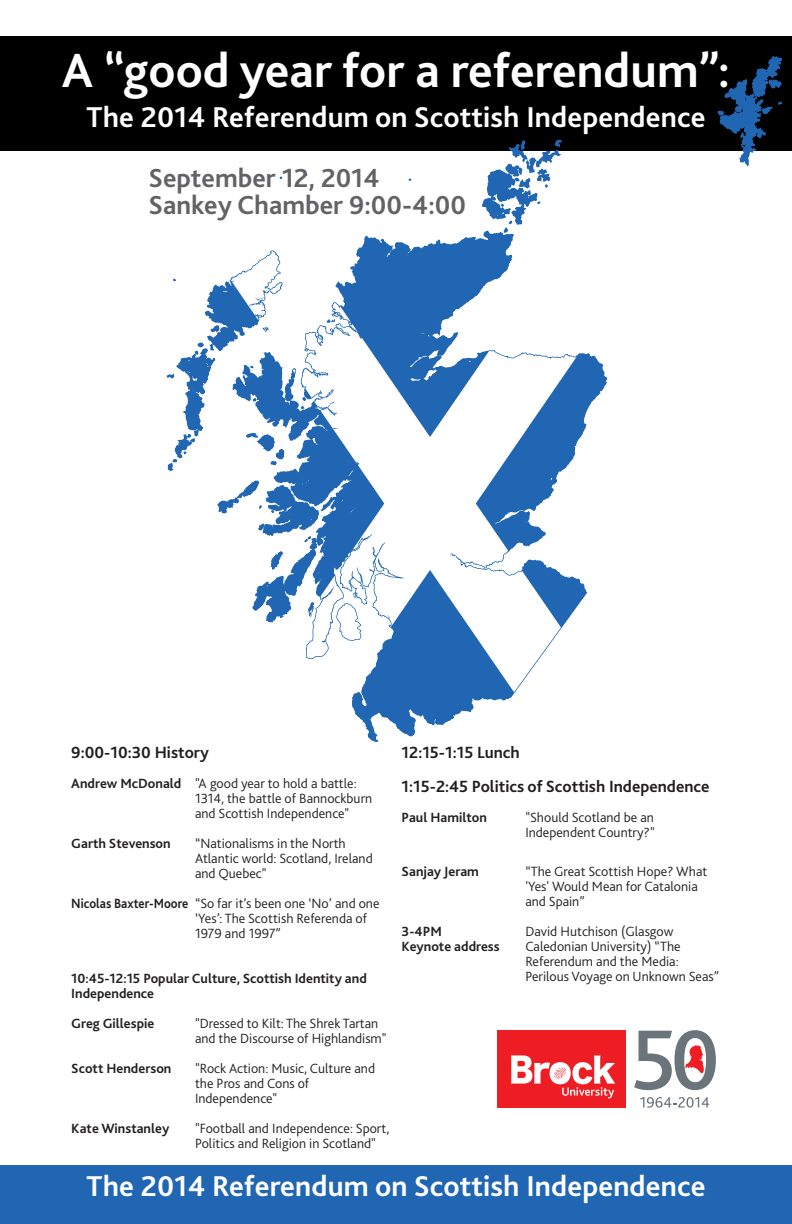
<style>
.page{position:relative;width:792px;height:1224px;background:#fff}
.page>*{position:absolute;margin:0;border:0;box-sizing:border-box;transform-origin:0 0}
.t1{font:700 50px "Bliss 2";color:#fff}
.t2{font:700 30px "Bliss 2";letter-spacing:.005em;color:#fff}
.t3{font:700 27.3px/26.8px "Bliss 2";color:#636366}
.t4{font:700 17px/34px "Bliss 2";color:#231f20}
.t5{font:300 14px/15px "Bliss 2";color:#231f20}
.t6{font:700 14px/15px "Bliss 2";color:#231f20}
.s1{font-weight:700}
</style>
<div class="page">
<div style="left:0;top:36px;width:792px;height:114px;background:#000"></div>
<svg style="left:167px;top:139px;width:457px;height:603px"></svg>
<svg style="left:231px;top:251px;width:346px;height:441px"></svg>
<div style="left:0;top:1165px;width:792px;height:59px;background:#2066b2"></div>
<svg style="left:640px;top:1097px;width:69px;height:11px"></svg>
<svg style="left:634px;top:1030px;width:82px;height:60px"></svg>
<div style="left:498px;top:1031px;width:128px;height:77px;background:#ee1d23"></div>
<svg style="left:511px;top:1055px;width:104px;height:43px"></svg>
<svg style="left:710px;top:56px;width:72px;height:111px"></svg>
<h1 class="t1" style="left:62px;top:52px;width:670px">A “good year for a referendum”:</h1>
<h2 class="t2" style="left:87px;top:106px;width:620px">The 2014 Referendum on Scottish Independence</h2>
<h3 class="t3" style="left:148px;top:167px;width:319px">September 12, 2014<br>Sankey Chamber 9:00-4:00</h3>
<p class="t4" style="left:71px;top:737px;width:139px">9:00-10:30 History</p>
<p class="t5" style="left:195px;top:777px;width:179px;text-indent:-124px"><span class="s1">Andrew McDonald</span> "A good year to hold a battle:<br>1314, the battle of Bannockburn and Scottish Independence"</p>
<p class="t6" style="left:71px;top:837px;width:101px">Garth Stevenson</p>
<p class="t5" style="left:195px;top:837px;width:179px">“Nationalisms in the North<br>Atlantic world: Scotland, Ireland and Quebec"</p>
<p class="t5" style="left:195px;top:897px;width:186px;text-indent:-124px"><span class="s1">Nicolas Baxter-Moore</span> “So far it’s been one ‘No’ and one ‘Yes’: The Scottish Referenda of<br>1979 and 1997”</p>
<p class="t6" style="left:71px;top:972px;width:297px">10:45-12:15 Popular Culture, Scottish Identity and<br>Independence</p>
<p class="t6" style="left:71px;top:1017px;width:85px">Greg Gillespie</p>
<p class="t5" style="left:195px;top:1017px;width:193px">"Dressed to Kilt: The Shrek Tartan and the Discourse of Highlandism"</p>
<p class="t6" style="left:71px;top:1062px;width:102px">Scott Henderson</p>
<p class="t5" style="left:195px;top:1062px;width:182px">"Rock Action: Music, Culture and the Pros and Cons of<br>Independence"</p>
<p class="t6" style="left:71px;top:1122px;width:99px">Kate Winstanley</p>
<p class="t5" style="left:195px;top:1122px;width:196px">"Football and Independence: Sport,<br>Politics and Religion in Scotland"</p>
<p class="t4" style="left:402px;top:737px;width:309px">12:15-1:15 Lunch<br>1:15-2:45 Politics of Scottish Independence</p>
<p class="t6" style="left:402px;top:811px;width:87px">Paul Hamilton</p>
<p class="t5" style="left:525px;top:811px;width:131px">"Should Scotland be an<br>Independent Country?"</p>
<p class="t6" style="left:402px;top:865px;width:79px">Sanjay Jeram</p>
<p class="t5" style="left:525px;top:865px;width:183px">“The Great Scottish Hope? What 'Yes' Would Mean for Catalonia and Spain”</p>
<p class="t6" style="left:402px;top:925px;width:42px">3-4PM</p>
<p class="t5" style="left:525px;top:925px;width:150px">David Hutchison (Glasgow</p>
<p class="t6" style="left:402px;top:940px;width:100px">Keynote address</p>
<p class="t5" style="left:525px;top:940px;width:195px">Caledonian University) “The<br>Referendum and the Media:<br>Perilous Voyage on Unknown Seas”</p>
<h2 class="t2" style="left:87px;top:1174px;width:620px">The 2014 Referendum on Scottish Independence</h2>
</div>
